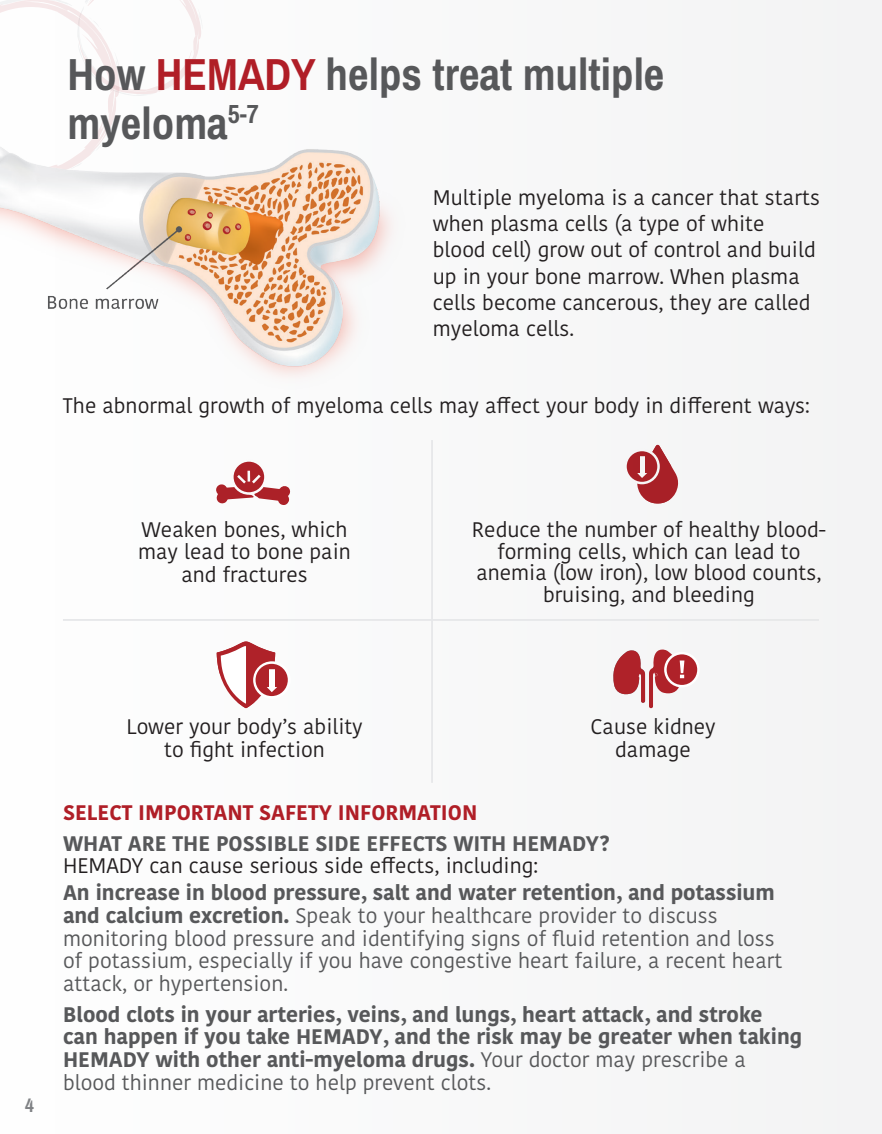
<style>
.page{position:relative;width:882px;height:1134px;background:#f8f8f8}
.page>*{position:absolute;margin:0;border:0;box-sizing:border-box;transform-origin:0 0}
.t1{font:700 49px/49px "Pragati Narrow";color:#57585a}
.t2{font:21px/26.2px "Kohinoor Bangla";color:#231f20;text-align:center}
.t3{font:21px/22.8px "Kohinoor Bangla";color:#57585a}
.t4{font:700 21px/22.8px "Kohinoor Bangla";color:#57585a}
.t5{font:700 21px "Kohinoor Bangla";color:#b01e27}
.t6{font:700 21px "Pragati Narrow";color:#808285}
.s1{color:#b01e27}
.s2{font-weight:700;color:#57585a}
.s3{font-weight:700}
.s4{font-weight:400}
</style>
<div class="page">
<svg style="left:0;top:0;width:201px;height:89px"></svg>
<svg style="left:231px;top:459px;width:36px;height:36px"></svg>
<svg style="left:234px;top:462px;width:30px;height:30px"></svg>
<div style="left:236px;top:463px;width:27px;height:27px;background:#af2229;border-radius:50%"></div>
<svg style="left:216px;top:471px;width:74px;height:34px"></svg>
<svg style="left:624px;top:449px;width:36px;height:35px"></svg>
<div style="left:627px;top:451px;width:30px;height:31px;background:#af2229;border-radius:50%"></div>
<svg style="left:637px;top:444px;width:41px;height:60px"></svg>
<hr style="left:636px;top:455px;width:3px;height:18px;background:#af2229">
<hr style="left:645px;top:455px;width:4px;height:18px;background:#a82027">
<div style="left:253px;top:661px;width:38px;height:38px;background:#fff;border-radius:50%"></div>
<div style="left:256px;top:664px;width:32px;height:32px;background:#af2229;border-radius:50%"></div>
<svg style="left:217px;top:641px;width:61px;height:67px"></svg>
<hr style="left:266px;top:668px;width:3px;height:19px;background:#af2229">
<hr style="left:275px;top:668px;width:4px;height:19px;background:#af2229">
<svg style="left:664px;top:652px;width:36px;height:35px"></svg>
<div style="left:667px;top:654px;width:30px;height:31px;background:#af2229;border-radius:50%"></div>
<svg style="left:613px;top:649px;width:71px;height:59px"></svg>
<hr style="left:431px;top:440px;width:2px;height:343px;background:#e6e7e9">
<hr style="left:63px;top:619px;width:756px;height:2px;background:#e6e7e9">
<img style="left:0;top:89px;width:389px;height:285px">
<p class="t1" style="left:68px;top:49px;width:598px">How <span class="s1">HEMADY</span> helps treat multiple myeloma<sup>5-7</sup></p>
<p class="t2" style="left:433px;top:184px;width:389px;text-align:left">Multiple myeloma is a cancer that starts when plasma cells (a type of white blood cell) grow out of control and build up in your bone marrow. When plasma cells become cancerous, they are called myeloma cells.</p>
<p class="t2" style="left:63px;top:392px;width:748px">The abnormal growth of myeloma cells may affect your body in different ways:</p>
<p class="t2" style="left:138px;top:518px;width:214px;line-height:22.8px">Weaken bones, which may lead to bone pain and fractures</p>
<p class="t2" style="left:472px;top:518px;width:356px;line-height:21.9px">Reduce the number of healthy blood&shy;forming cells, which can lead to anemia (low iron), low blood counts, bruising, and bleeding</p>
<p class="t6" style="left:25px;top:1092px;width:10px">4</p>
<p class="t2" style="left:126px;top:715px;width:238px;line-height:22.8px">Lower your body’s ability to fight infection</p>
<p class="t2" style="left:591px;top:715px;width:126px;line-height:22.8px">Cause kidney damage</p>
<p class="t5" style="left:63px;top:794px;width:416px">SELECT IMPORTANT SAFETY INFORMATION</p>
<p class="t2" style="left:63px;top:832px;width:549px;line-height:22.8px;text-align:left"><span class="s2">WHAT ARE THE POSSIBLE SIDE EFFECTS WITH HEMADY?<br></span>HEMADY can cause serious side effects, including:</p>
<p class="t3" style="left:63px;top:881px;width:721px"><span class="s3">An increase in blood pressure, salt and water retention, and potassium and calcium excretion.</span> Speak to your healthcare provider to discuss monitoring blood pressure and identifying signs of fluid retention and loss of potassium, especially if you have congestive heart failure, a recent heart attack, or hypertension.</p>
<p class="t4" style="left:63px;top:1002px;width:741px">Blood clots in your arteries, veins, and lungs, heart attack, and stroke can happen if you take HEMADY, and the risk may be greater when taking HEMADY with other anti-myeloma drugs. <span class="s4">Your doctor may prescribe a blood thinner medicine to help prevent clots.</span></p>
</div>
